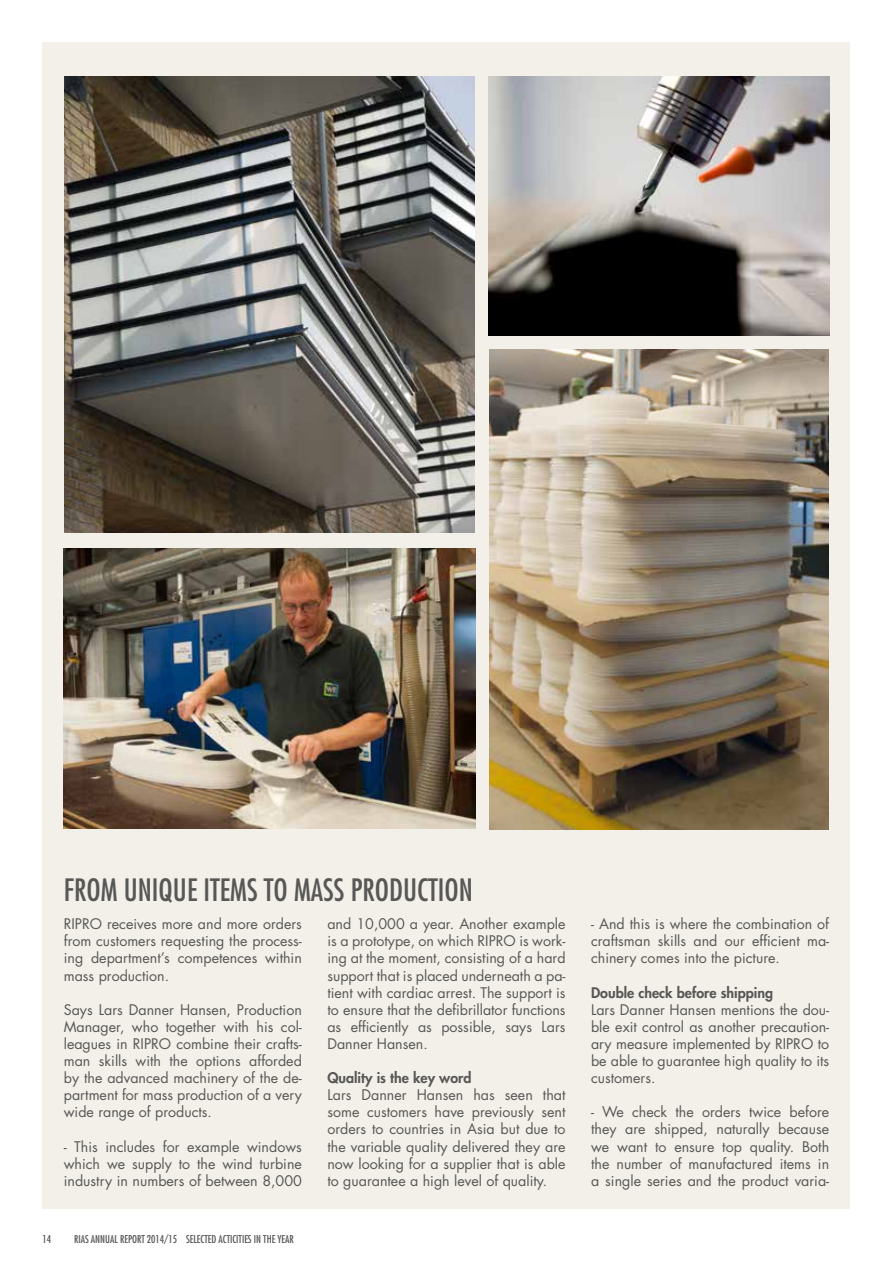
<style>
.page{position:relative;width:893px;height:1263px;background:#fff}
.page>*{position:absolute;margin:0;border:0;box-sizing:border-box;transform-origin:0 0}
.t1{font:condensed 30px "Futura Std";color:#575756}
.t2{font:14.25px/17.1px "Futura Std";color:#575756;text-align:justify}
.t3{font:800 14.25px "Futura Std";color:#575756}
.t4{font:condensed 10.5px "Futura Std";color:#575756}
</style>
<div class="page">
<div style="left:43px;top:43px;width:807px;height:1166px;background:#f3f0e9"></div>
<img style="left:65px;top:77px;width:410px;height:456px">
<img style="left:64px;top:549px;width:412px;height:279px">
<img style="left:489px;top:77px;width:340px;height:258px">
<img style="left:490px;top:349px;width:339px;height:480px">
<h1 class="t1" style="left:64px;top:872px;width:411px">FROM UNIQUE ITEMS TO MASS PRODUCTION</h1>
<p class="t2" style="left:64px;top:915px;width:240px">RIPRO receives more and more orders from customers requesting the process&shy;ing department’s competences within mass production.</p>
<p class="t2" style="left:64px;top:1001px;width:240px">Says Lars Danner Hansen, Production Manager, who together with his col&shy;leagues in RIPRO combine their crafts&shy;man skills with the options afforded by the advanced machinery of the de&shy;partment for mass production of a very wide range of products.</p>
<p class="t2" style="left:64px;top:1138px;width:240px">- This includes for example windows which we supply to the wind turbine industry in numbers of between 8,000</p>
<p class="t2" style="left:327px;top:915px;width:240px">and 10,000 a year. Another example is a prototype, on which RIPRO is work&shy;ing at the moment, consisting of a hard support that is placed underneath a pa&shy;tient with cardiac arrest. The support is to ensure that the defibrillator functions as efficiently as possible, says Lars Danner Hansen.</p>
<p class="t3" style="left:327px;top:1069px;width:146px">Quality is the key word</p>
<p class="t2" style="left:327px;top:1086px;width:240px">Lars Danner Hansen has seen that some customers have previously sent orders to countries in Asia but due to the variable quality delivered they are now looking for a supplier that is able to guarantee a high level of quality.</p>
<p class="t4" style="left:43px;top:1233px;width:10px">14</p>
<p class="t4" style="left:74px;top:1233px;width:105px">RIAS ANNUAL REPORT 2014/15</p>
<p class="t4" style="left:186px;top:1233px;width:109px">SELECTED ACTICITIES IN THE YEAR</p>
<p class="t2" style="left:591px;top:915px;width:240px">- And this is where the combination of craftsman skills and our efficient ma&shy;chinery comes into the picture.</p>
<p class="t3" style="left:591px;top:983px;width:184px">Double check before shipping</p>
<p class="t2" style="left:591px;top:1001px;width:240px">Lars Danner Hansen mentions the dou&shy;ble exit control as another precaution&shy;ary measure implemented by RIPRO to be able to guarantee high quality to its customers.</p>
<p class="t2" style="left:591px;top:1104px;width:240px">- We check the orders twice before they are shipped, naturally because we want to ensure top quality. Both the number of manufactured items in a single series and the product varia-</p>
</div>
